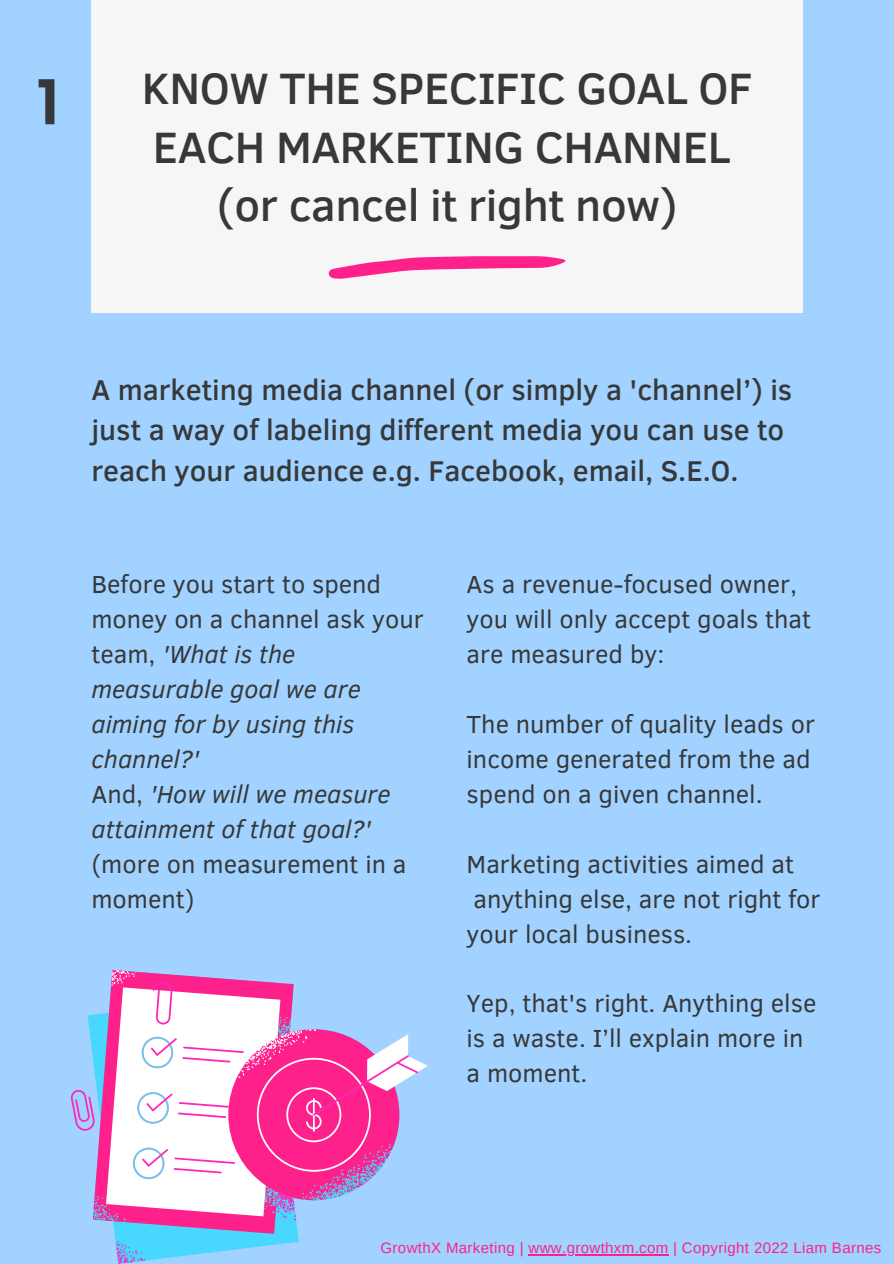
<style>
.page{position:relative;width:894px;height:1264px;background:#fff}
.page>*{position:absolute;margin:0;border:0;box-sizing:border-box;transform-origin:0 0}
.t1{font:600 63.45px "Poppins";color:#363839}
.t2{font:500 45px/58.5px "Clear Sans";letter-spacing:-.01em;color:#363839}
.t3{font:500 29.25px/40.5px "Clear Sans";color:#363839}
.t4{font:25.35px/35px "Clear Sans";color:#363839}
.t5{font:italic 25.35px/35px "Clear Sans";color:#363839}
.t6{font:15px "Arimo";letter-spacing:.025em;color:#fe218b}
.s1{font-style:normal}
</style>
<div class="page">
<div style="left:0;top:0;width:893px;height:1263px;background:#a2d2ff"></div>
<div style="left:91px;top:0;width:711px;height:312px;background:#f6f6f6"></div>
<svg style="left:328px;top:256px;width:237px;height:23px"></svg>
<svg style="left:111px;top:970px;width:142px;height:11px"></svg>
<svg style="left:71px;top:981px;width:347px;height:282px"></svg>
<hr style="left:528px;top:1254px;width:140px;height:1px;background:#fe218b">
<p class="t1" style="left:36px;top:65px;width:26px">1</p>
<p class="t2" style="left:142px;top:57px;width:611px">KNOW THE SPECIFIC GOAL OF<br>EACH MARKETING CHANNEL</p>
<p class="t2" style="left:217px;top:174px;width:462px">(or cancel it right now)</p>
<p class="t3" style="left:91px;top:368px;width:702px">A marketing media channel (or simply a 'channel’) is just a way of labeling different media you can use to reach your audience e.g. Facebook, email, S.E.O.</p>
<p class="t5" style="left:91px;top:565px;width:334px"><span class="s1">Before you start to spend money on a channel ask your team,</span> 'What is the measurable goal we are aiming for by using this channel?'</p>
<p class="t5" style="left:91px;top:775px;width:300px"><span class="s1">And,</span> 'How will we measure attainment of that goal?'</p>
<p class="t4" style="left:91px;top:845px;width:316px">(more on measurement in a moment)</p>
<p class="t4" style="left:466px;top:565px;width:346px">As a revenue-focused owner, you will only accept goals that are measured by:</p>
<p class="t4" style="left:466px;top:705px;width:350px">The number of quality leads or income generated from the ad spend on a given channel.</p>
<p class="t4" style="left:466px;top:845px;width:355px">Marketing activities aimed at anything else, are not right for your local business.</p>
<p class="t4" style="left:466px;top:984px;width:351px">Yep, that's right. Anything else is a waste. I’ll explain more in a moment.</p>
<p class="t6" style="left:380px;top:1239px;width:502px">GrowthX Marketing | www.growthxm.com | Copyright 2022 Liam Barnes</p>
</div>
